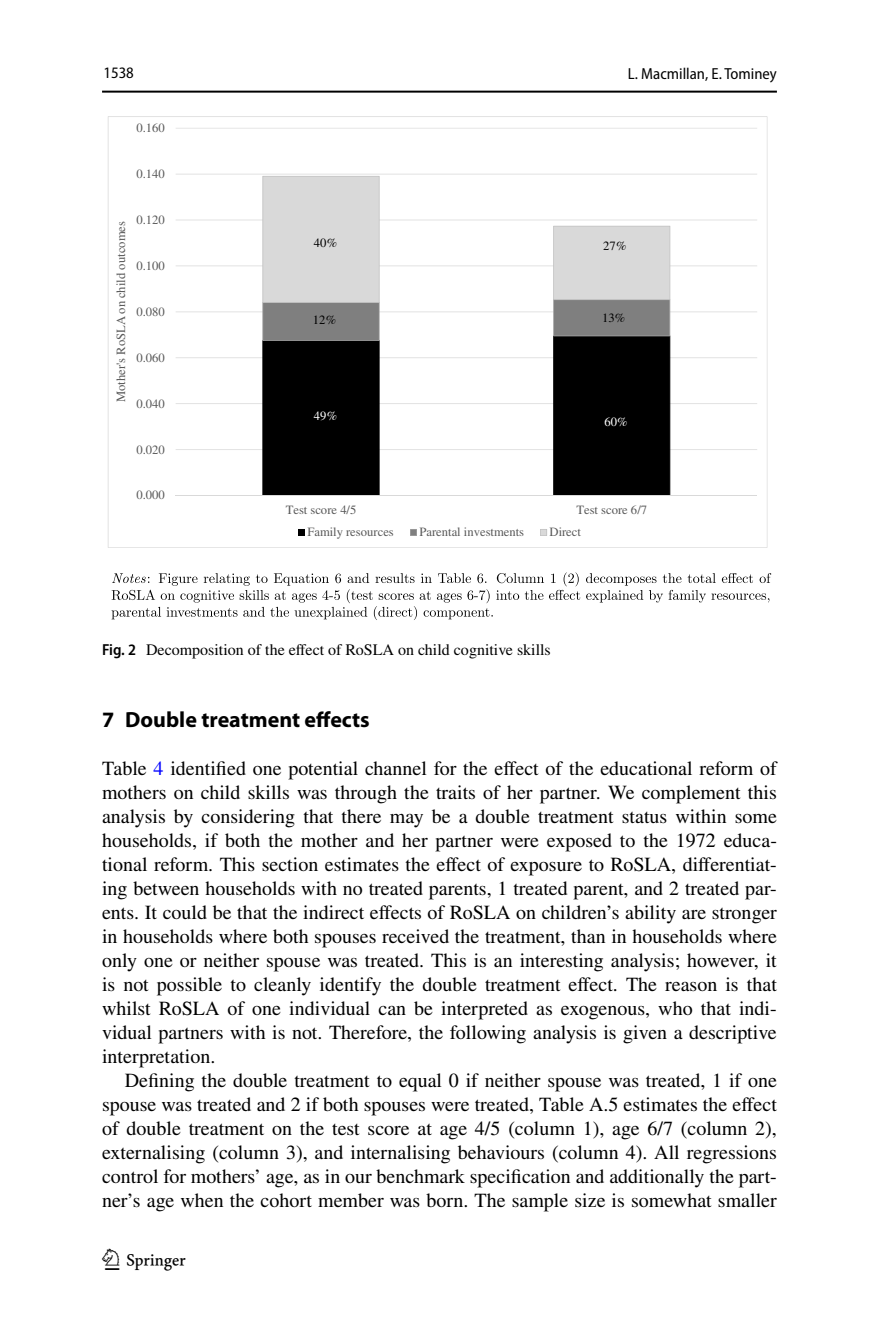
<style>
.page{position:relative;width:879px;height:1333px;background:#fff}
.page>*{position:absolute;margin:0;border:0;box-sizing:border-box;transform-origin:0 0}
.t1{font:30px "Springnew Regular 4";color:#000}
.t2{font:700 22px "Myriad Pro";color:#000}
.t3{font:20px/24px "STIX";color:#000;text-align:justify}
.t4{font:16px "STIX";color:#000}
.t5{font:semi-condensed 16px "Myriad Pro";color:#000}
.t6{font:12.6px "Times Roman 2";color:#595959}
.t7{font:12.6px "Times Roman 2";color:#000}
.t8{font:12.6px "Times Roman 2";color:#fff}
.s1{font-family:"Myriad Pro";font-weight:600;font-stretch:semi-condensed}
.s2{color:#00f}
</style>
<div class="page">
<hr style="left:102px;top:91px;width:675px;height:2px;background:#000">
<svg style="left:112px;top:572px;width:659px;height:48px"></svg>
<svg style="left:108px;top:116px;width:659px;height:431px"></svg>
<p class="t5" style="left:103px;top:64px;width:32px">1538</p>
<p class="t5" style="left:628px;top:65px;width:150px">L. Macmillan, E. Tominey</p>
<p class="t6" style="left:137px;top:121px;width:30px">0.160</p>
<p class="t6" style="left:137px;top:167px;width:30px">0.140</p>
<p class="t6" style="left:114px;top:402px;width:182px;rotate:-90deg">Mother's RoSLA on child outcomes</p>
<p class="t6" style="left:137px;top:212px;width:30px">0.120</p>
<p class="t6" style="left:137px;top:258px;width:30px">0.100</p>
<p class="t6" style="left:137px;top:304px;width:30px">0.080</p>
<p class="t6" style="left:137px;top:350px;width:30px">0.060</p>
<p class="t6" style="left:137px;top:396px;width:30px">0.040</p>
<p class="t6" style="left:137px;top:442px;width:30px">0.020</p>
<p class="t6" style="left:137px;top:488px;width:30px">0.000</p>
<p class="t7" style="left:314px;top:235px;width:25px">40%</p>
<p class="t7" style="left:603px;top:239px;width:25px">27%</p>
<p class="t7" style="left:313px;top:312px;width:25px">12%</p>
<p class="t7" style="left:602px;top:311px;width:25px">13%</p>
<p class="t8" style="left:314px;top:409px;width:25px">49%</p>
<p class="t8" style="left:604px;top:414px;width:25px">60%</p>
<p class="t6" style="left:286px;top:503px;width:72px">Test score 4/5</p>
<p class="t6" style="left:576px;top:503px;width:72px">Test score 6/7</p>
<p class="t6" style="left:307px;top:525px;width:88px">Family resources</p>
<p class="t6" style="left:419px;top:525px;width:106px">Parental investments</p>
<p class="t6" style="left:549px;top:525px;width:33px">Direct</p>
<p class="t4" style="left:102px;top:638px;width:450px"><span class="s1">Fig. 2</span> Decomposition of the effect of RoSLA on child cognitive skills</p>
<p class="t2" style="left:102px;top:705px;width:269px">7 Double treatment effects</p>
<p class="t3" style="left:102px;top:757px;width:676px">Table <span class="s2">4</span> identified one potential channel for the effect of the educational reform of mothers on child skills was through the traits of her partner. We complement this analysis by considering that there may be a double treatment status within some households, if both the mother and her partner were exposed to the 1972 educa&shy;tional reform. This section estimates the effect of exposure to RoSLA, differentiat&shy;ing between households with no treated parents, 1 treated parent, and 2 treated par&shy;ents. It could be that the indirect effects of RoSLA on children’s ability are stronger in households where both spouses received the treatment, than in households where only one or neither spouse was treated. This is an interesting analysis; however, it is not possible to cleanly identify the double treatment effect. The reason is that whilst RoSLA of one individual can be interpreted as exogenous, who that indi&shy;vidual partners with is not. Therefore, the following analysis is given a descriptive interpretation.</p>
<p class="t3" style="left:102px;top:1069px;width:676px;text-indent:23px">Defining the double treatment to equal 0 if neither spouse was treated, 1 if one spouse was treated and 2 if both spouses were treated, Table A.5 estimates the effect of double treatment on the test score at age 4/5 (column 1), age 6/7 (column 2), externalising (column 3), and internalising behaviours (column 4). All regressions control for mothers’ age, as in our benchmark specification and additionally the part&shy;ner’s age when the cohort member was born. The sample size is somewhat smaller</p>
<h1 class="t1" style="left:105px;top:1248px;width:83px">1 3</h1>
</div>
